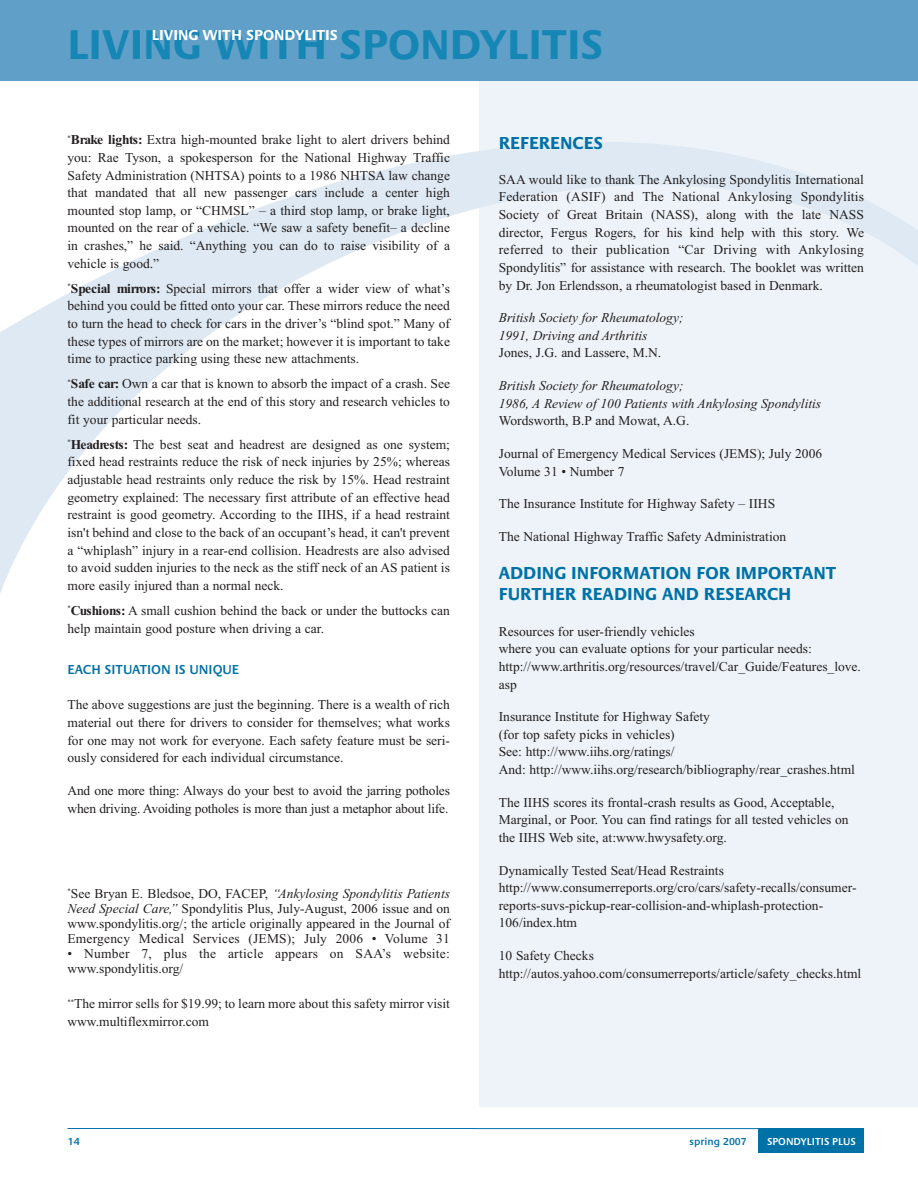
<style>
.page{position:relative;width:918px;height:1188px;background:#fff}
.page>*{position:absolute;margin:0;border:0;box-sizing:border-box;transform-origin:0 0}
.t1{font:700 43.2px "Praxis EF";color:#1686b5}
.t2{font:700 18px/21px "Praxis EF";color:#0071a7}
.t3{font:700 15px "Praxis EF";color:#fff}
.t4{font:13.5px/17.7px "Times New Roman";color:#231f20}
.t5{font:italic 13.5px/17.7px "Times New Roman";color:#231f20}
.t6{font:13.5px/15px "Times New Roman";letter-spacing:.02em;color:#231f20}
.t7{font:600 13.5px "Praxis EF";color:#0071a7}
.t8{font:600 10.5px "Praxis EF";color:#fff}
.t9{font:600 10.5px "Praxis EF";color:#0071a7}
.s1{font-weight:700}
.s2{font-style:italic}
</style>
<div class="page">
<div style="left:479px;top:54px;width:439px;height:1053px;background:#edf3f8"></div>
<svg style="left:0;top:142px;width:918px;height:451px"></svg>
<div style="left:759px;top:1129px;width:105px;height:24px;background:#0071a7"></div>
<hr style="left:68px;top:1128px;width:407px;height:1px;background:#0071a7">
<hr style="left:474px;top:1128px;width:390px;height:1px;background:#0071a7">
<div style="left:0;top:0;width:918px;height:81px;background:#60a0c8"></div>
<h1 class="t1" style="left:68px;top:28px;width:538px">LIVING WITH SPONDYLITIS</h1>
<p class="t3" style="left:152px;top:29px;width:188px">LIVING WITH SPONDYLITIS</p>
<p class="t4" style="left:67px;top:131px;width:384px;text-align:justify"><sup>*</sup><span class="s1">Brake lights:</span> Extra high-mounted brake light to alert drivers behind you: Rae Tyson, a spokesperson for the National Highway Traffic Safety Administration (NHTSA) points to a 1986 NHTSA law change that mandated that all new passenger cars include a center high mounted stop lamp, or “CHMSL” – a third stop lamp, or brake light, mounted on the rear of a vehicle. “We saw a safety benefit– a decline in crashes,” he said. “Anything you can do to raise visibility of a vehicle is good.”</p>
<p class="t4" style="left:68px;top:279px;width:384px;text-align:justify"><sup>*</sup><span class="s1">Special mirrors:</span> Special mirrors that offer a wider view of what’s behind you could be fitted onto your car. These mirrors reduce the need to turn the head to check for cars in the driver’s “blind spot.” Many of these types of mirrors are on the market; however it is important to take time to practice parking using these new attachments.</p>
<p class="t4" style="left:67px;top:375px;width:384px;text-align:justify"><sup>*</sup><span class="s1">Safe car:</span> Own a car that is known to absorb the impact of a crash. See the additional research at the end of this story and research vehicles to fit your particular needs.</p>
<p class="t4" style="left:67px;top:435px;width:384px;text-align:justify"><sup>*</sup><span class="s1">Headrests:</span> The best seat and headrest are designed as one system; fixed head restraints reduce the risk of neck injuries by 25%; whereas adjustable head restraints only reduce the risk by 15%. Head restraint geometry explained: The necessary first attribute of an effective head restraint is good geometry. According to the IIHS, if a head restraint isn't behind and close to the back of an occupant’s head, it can't prevent a “whiplash” injury in a rear-end collision. Headrests are also advised to avoid sudden injuries to the neck as the stiff neck of an AS patient is more easily injured than a normal neck.</p>
<p class="t4" style="left:67px;top:601px;width:384px"><sup>*</sup><span class="s1">Cushions:</span> A small cushion behind the back or under the buttocks can help maintain good posture when driving a car.</p>
<p class="t7" style="left:68px;top:665px;width:173px">EACH SITUATION IS UNIQUE</p>
<p class="t4" style="left:68px;top:696px;width:384px;text-align:justify">The above suggestions are just the beginning. There is a wealth of rich material out there for drivers to consider for themselves; what works for one may not work for everyone. Each safety feature must be seri&shy;ously considered for each individual circumstance.</p>
<p class="t4" style="left:68px;top:781px;width:384px">And one more thing: Always do your best to avoid the jarring potholes when driving. Avoiding potholes is more than just a metaphor about life.</p>
<p class="t4" style="left:67px;top:886px;width:384px;line-height:15px;text-align:justify"><sup>*</sup>See Bryan E. Bledsoe, DO, FACEP, <span class="s2">“Ankylosing Spondylitis Patients Need Special Care,”</span> Spondylitis Plus, July-August, 2006 issue and on www.spondylitis.org/; the article originally appeared in the Journal of Emergency Medical Services (JEMS); July 2006 • Volume 31</p>
<p class="t6" style="left:67px;top:946px;width:384px">• Number 7, plus the article appears on SAA’s website: www.spondylitis.org/</p>
<p class="t4" style="left:67px;top:995px;width:384px"><sup>**</sup>The mirror sells for $19.99; to learn more about this safety mirror visit www.multiflexmirror.com</p>
<h2 class="t2" style="left:499px;top:134px;width:106px">REFERENCES</h2>
<p class="t4" style="left:499px;top:170px;width:367px;text-align:justify">SAA would like to thank The Ankylosing Spondylitis International Federation (ASIF) and The National Ankylosing Spondylitis Society of Great Britain (NASS), along with the late NASS director, Fergus Rogers, for his kind help with this story. We referred to their publication “Car Driving with Ankylosing Spondylitis” for assistance with research. The booklet was written by Dr. Jon Erlendsson, a rheumatologist based in Denmark.</p>
<p class="t5" style="left:499px;top:310px;width:186px">British Society for Rheumatology;<br>1991, Driving and Arthritis</p>
<p class="t4" style="left:499px;top:344px;width:164px">Jones, J.G. and Lassere, M.N.</p>
<p class="t5" style="left:499px;top:378px;width:324px">British Society for Rheumatology;<br>1986, A Review of 100 Patients with Ankylosing Spondylitis</p>
<p class="t4" style="left:499px;top:412px;width:192px">Wordsworth, B.P and Mowat, A.G.</p>
<p class="t4" style="left:499px;top:444px;width:325px">Journal of Emergency Medical Services (JEMS); July 2006<br>Volume 31 • Number 7</p>
<p class="t4" style="left:499px;top:495px;width:278px">The Insurance Institute for Highway Safety – IIHS</p>
<p class="t4" style="left:499px;top:527px;width:289px">The National Highway Traffic Safety Administration</p>
<h2 class="t2" style="left:499px;top:564px;width:339px">ADDING INFORMATION FOR IMPORTANT<br>FURTHER READING AND RESEARCH</h2>
<p class="t4" style="left:499px;top:622px;width:364px">Resources for user-friendly vehicles<br>where you can evaluate options for your particular needs: http://www.arthritis.org/resources/travel/Car_Guide/Features_love. asp</p>
<p class="t4" style="left:499px;top:708px;width:358px">Insurance Institute for Highway Safety<br>(for top safety picks in vehicles)<br>See: http://www.iihs.org/ratings/<br>And: http://www.iihs.org/research/bibliography/rear_crashes.html</p>
<p class="t4" style="left:499px;top:793px;width:351px">The IIHS scores its frontal-crash results as Good, Acceptable,<br>Marginal, or Poor. You can find ratings for all tested vehicles on the IIHS Web site, at:www.hwysafety.org.</p>
<p class="t4" style="left:499px;top:861px;width:359px">Dynamically Tested Seat/Head Restraints http://www.consumerreports.org/cro/cars/safety-recalls/consumer&shy;reports-suvs-pickup-rear-collision-and-whiplash-protection-106/index.htm</p>
<p class="t4" style="left:499px;top:946px;width:364px">10 Safety Checks http://autos.yahoo.com/consumerreports/article/safety_checks.html</p>
<p class="t9" style="left:68px;top:1137px;width:13px">14</p>
<p class="t9" style="left:690px;top:1137px;width:59px">spring 2007</p>
<p class="t8" style="left:767px;top:1137px;width:90px">SPONDYLITIS PLUS</p>
</div>
